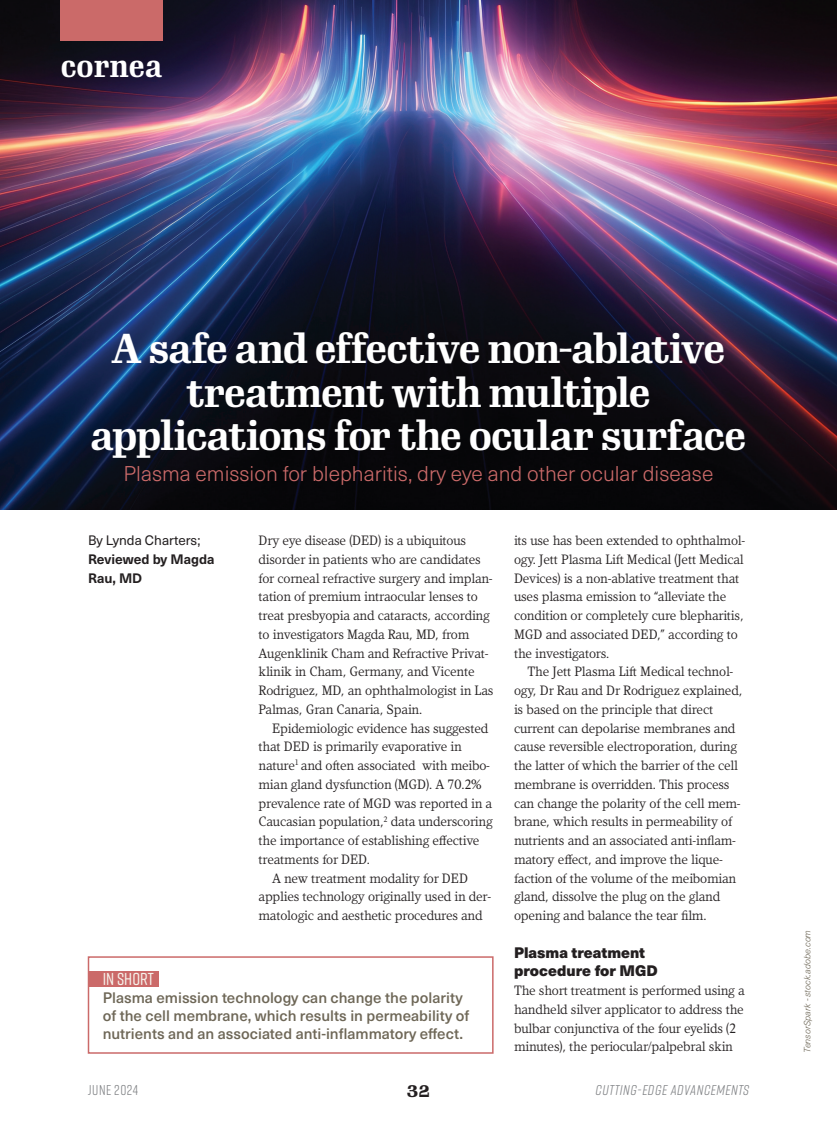
<style>
.page{position:relative;width:837px;height:1134px;background:#fff}
.page>*{position:absolute;margin:0;border:0;box-sizing:border-box;transform-origin:0 0}
.Head{font:700 40.5px/43.5px "Gimlet Text Condensed";letter-spacing:-.035em;color:#fff;text-align:center}
.t1{font:700 31.5px "Gimlet Text Compressed";color:#fff}
.Deck{font:300 21px "Neue Haas Unica W1 G";color:#cb6a69}
.In_Short_title{font:500 17.25px "Rift Soft";color:#f6f2eb}
.t2{font:900 16.5px "Gimlet Text";color:#231f20}
.In_Short_text{font:500 15px/18px "Neue Haas Unica W1 G";color:#6e6757}
.Subhead{font:900 15px/18.8px "Neue Haas Unica W1 G";color:#231f20}
.t3{font:14.25px "Rift Soft";letter-spacing:.04em;color:#808285}
.t4{font:italic 14.1px "Rift Soft";letter-spacing:.035em;color:#808285}
.Body_Copy{font:13.8px/18.8px "Kandal";letter-spacing:-.01em;color:#231f20}
.Body_Copy_No_Indent{font:13.8px/18.8px "Kandal";letter-spacing:-.01em;color:#231f20}
.Byline_Reviewer{font:700 13.5px/18.8px "Neue Haas Unica W1 G";color:#231f20}
.Byline{font:13.5px "Neue Haas Unica W1 G";color:#231f20}
.Photo_credit{font:italic 300 9px "Neue Haas Unica W1 G";color:#6e6757}
</style>
<div class="page">
<img style="left:0;top:0;width:837px;height:510px">
<div style="left:88px;top:956px;width:406px;height:98px;border:2px solid #cb6a69"></div>
<div style="left:89px;top:972px;width:70px;height:15px;background:#cb6a69"></div>
<div style="left:61px;top:0;width:102px;height:40px;background:#cb6a69"></div>
<p class="t1" style="left:61px;top:44px;width:103px">cornea</p>
<p class="Head" style="left:90px;top:325px;width:658px">A safe and effective non-ablative treatment with multiple applications for the ocular surface</p>
<p class="Deck" style="left:124px;top:458px;width:591px">Plasma emission for blepharitis, dry eye and other ocular disease</p>
<p class="Byline" style="left:88px;top:530px;width:114px">By Lynda Charters;</p>
<p class="Byline_Reviewer" style="left:88px;top:549px;width:128px">Reviewed by Magda<br>Rau, MD</p>
<p class="Body_Copy_No_Indent" style="left:259px;top:531px;width:236px">Dry eye disease (DED) is a ubiquitous disorder in patients who are candidates for corneal refractive surgery and implan&shy;tation of premium intraocular lenses to treat presbyopia and cataracts, according to investigators Magda Rau, MD, from Augenklinik Cham and Refractive Privat&shy;klinik in Cham, Germany, and Vicente Rodriguez, MD, an ophthalmologist in Las Palmas, Gran Canaria, Spain.</p>
<p class="Body_Copy" style="left:259px;top:719px;width:236px;text-indent:14px">Epidemiologic evidence has suggested that DED is primarily evaporative in nature<sup>1</sup> and often associated with meibo&shy;mian gland dysfunction (MGD). A 70.2% prevalence rate of MGD was reported in a Caucasian population,<sup>2</sup> data underscoring the importance of establishing effective treatments for DED.</p>
<p class="Body_Copy" style="left:259px;top:869px;width:234px;text-indent:14px">A new treatment modality for DED applies technology originally used in der&shy;matologic and aesthetic procedures and</p>
<p class="In_Short_title" style="left:103px;top:967px;width:53px">IN SHORT</p>
<p class="In_Short_text" style="left:103px;top:988px;width:368px">Plasma emission technology can change the polarity of the cell membrane, which results in permeability of nutrients and an associated anti-inflammatory effect.</p>
<p class="Body_Copy" style="left:514px;top:531px;width:233px">its use has been extended to ophthalmol&shy;ogy. Jett Plasma Lift Medical (Jett Medical Devices) is a non-ablative treatment that uses plasma emission to “alleviate the condition or completely cure blepharitis, MGD and associated DED,” according to the investigators.</p>
<p class="Body_Copy" style="left:514px;top:662px;width:230px;text-indent:14px">The Jett Plasma Lift Medical technol&shy;ogy, Dr Rau and Dr Rodriguez explained, is based on the principle that direct current can depolarise membranes and cause reversible electroporation, during the latter of which the barrier of the cell membrane is overridden. This process can change the polarity of the cell mem&shy;brane, which results in permeability of nutrients and an associated anti-inflam&shy;matory effect, and improve the lique&shy;faction of the volume of the meibomian gland, dissolve the plug on the gland opening and balance the tear film.</p>
<p class="Subhead" style="left:514px;top:942px;width:145px">Plasma treatment procedure for MGD</p>
<p class="Body_Copy_No_Indent" style="left:514px;top:981px;width:232px">The short treatment is performed using a handheld silver applicator to address the bulbar conjunctiva of the four eyelids (2 minutes), the periocular/palpebral skin</p>
<p class="t3" style="left:88px;top:1080px;width:52px">JUNE 2024</p>
<p class="t2" style="left:407px;top:1079px;width:25px">32</p>
<p class="t4" style="left:596px;top:1080px;width:155px">CUTTING-EDGE ADVANCEMENTS</p>
<p class="Photo_credit" style="left:801px;top:1053px;width:125px;rotate:-90deg">TensorSpark - stock.adobe.com</p>
</div>
